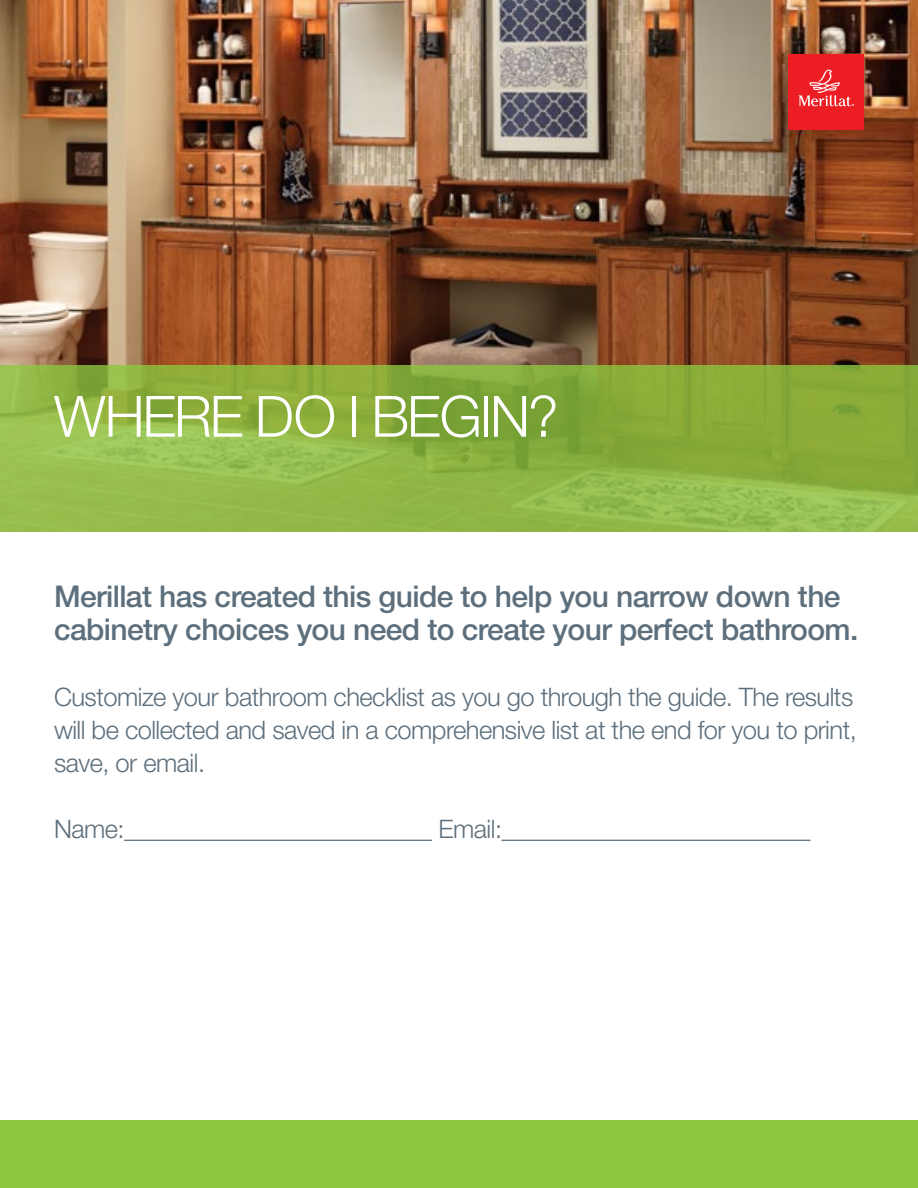
<style>
.page{position:relative;width:918px;height:1188px;background:#fff}
.page>*{position:absolute;margin:0;border:0;box-sizing:border-box;transform-origin:0 0}
.t1{font:300 57px "Helvetica Neue LT Bali 09";letter-spacing:-.04em;color:#fff}
.t2{font:500 30px/33px "Helvetica Neue LT Bali 09";letter-spacing:-.02em;color:#5d6f7c}
.t3{font:300 25.5px/33px "Helvetica Neue LT Bali 09";letter-spacing:-.02em;color:#5d6f7c}
</style>
<div class="page">
<img style="left:0;top:0;width:918px;height:365px">
<svg style="left:0;top:365px;width:918px;height:166px"></svg>
<hr style="left:124px;top:840px;width:308px;height:1px;background:#5d6f7c">
<hr style="left:502px;top:840px;width:309px;height:1px;background:#5d6f7c">
<div style="left:0;top:1120px;width:918px;height:68px;background:#8dc63f"></div>
<div style="left:789px;top:54px;width:75px;height:75px;background:#ed1d24"></div>
<svg style="left:799px;top:70px;width:55px;height:36px"></svg>
<h1 class="t1" style="left:54px;top:382px;width:506px">WHERE DO I BEGIN?</h1>
<p class="t2" style="left:54px;top:579px;width:806px">Merillat has created this guide to help you narrow down the cabinetry choices you need to create your perfect bathroom.</p>
<p class="t3" style="left:54px;top:680px;width:804px">Customize your bathroom checklist as you go through the guide. The results will be collected and saved in a comprehensive list at the end for you to print, save, or email.</p>
<p class="t3" style="left:54px;top:812px;width:72px">Name:</p>
<p class="t3" style="left:439px;top:812px;width:65px">Email:</p>
</div>
